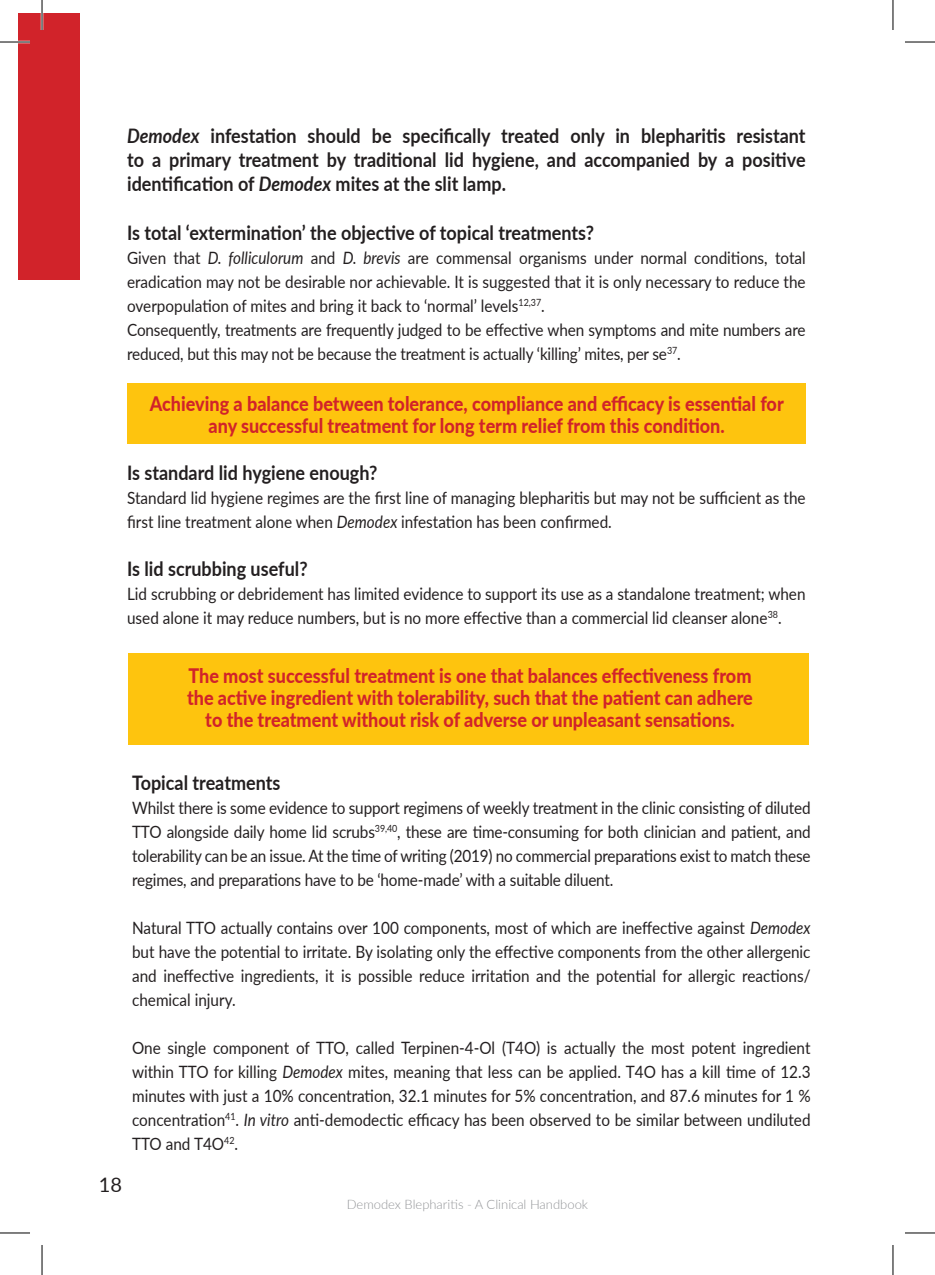
<style>
.page{position:relative;width:935px;height:1275px;background:#fff}
.page>*{position:absolute;margin:0;border:0;box-sizing:border-box;transform-origin:0 0}
.t1{font:800 20px/22px "Lato";color:#d1232a;text-align:center;scale:.9 1}
.t2{font:700 20px/24px "Lato";color:#231f20;text-align:justify;scale:.9 1}
.t3{font:20px "Lato";color:#231f20}
.t4{font:17px/24px "Lato";color:#231f20;text-align:justify;scale:.9 1}
.t5{font:300 13px "Lato";color:#939598}
.s1{font-style:italic}
</style>
<div class="page">
<div style="left:128px;top:653px;width:681px;height:92px;background:#fec40e"></div>
<div style="left:127px;top:383px;width:678px;height:60px;background:#fec40e"></div>
<div style="left:18px;top:14px;width:62px;height:266px;background:#d1232a"></div>
<hr style="left:0;top:41px;width:30px;height:2px;background:#fff">
<hr style="left:41px;top:0;width:2px;height:30px;background:#fff">
<hr style="left:0;top:42px;width:30px;height:1px;background:#000">
<hr style="left:904px;top:42px;width:30px;height:1px;background:#000">
<hr style="left:0;top:1232px;width:30px;height:1px;background:#000">
<hr style="left:904px;top:1232px;width:30px;height:1px;background:#000">
<hr style="left:42px;top:0;width:1px;height:30px;background:#000">
<hr style="left:42px;top:1245px;width:1px;height:30px;background:#000">
<hr style="left:892px;top:0;width:1px;height:30px;background:#000">
<hr style="left:892px;top:1245px;width:1px;height:30px;background:#000">
<p class="t2" style="left:127px;top:123px;width:755px"><span class="s1">Demodex</span> infestation should be specifically treated only in blepharitis resistant to a primary treatment by traditional lid hygiene, and accompanied by a positive identification of <span class="s1">Demodex</span> mites at the slit lamp.</p>
<p class="t2" style="left:127px;top:219px;width:520px">Is total ‘extermination’ the objective of topical treatments?</p>
<p class="t4" style="left:127px;top:245px;width:755px;text-align:left">Given that <span class="s1">D. folliculorum</span> and <span class="s1">D. brevis</span> are commensal organisms under normal conditions, total eradication may not be desirable nor achievable. It is suggested that it is only necessary to reduce the overpopulation of mites and bring it back to ‘normal’ levels<sup>12,37</sup>.<br>Consequently, treatments are frequently judged to be effective when symptoms and mite numbers are reduced, but this may not be because the treatment is actually ‘killing’ mites, per se<sup>37</sup>.</p>
<p class="t1" style="left:150px;top:391px;width:706px">Achieving a balance between tolerance, compliance and efficacy is essential for any successful treatment for long term relief from this condition.</p>
<p class="t2" style="left:127px;top:459px;width:279px">Is standard lid hygiene enough?</p>
<p class="t4" style="left:127px;top:485px;width:755px">Standard lid hygiene regimes are the first line of managing blepharitis but may not be sufficient as the first line treatment alone when <span class="s1">Demodex</span> infestation has been confirmed.</p>
<p class="t2" style="left:127px;top:555px;width:202px">Is lid scrubbing useful?</p>
<p class="t4" style="left:127px;top:581px;width:755px">Lid scrubbing or debridement has limited evidence to support its use as a standalone treatment; when used alone it may reduce numbers, but is no more effective than a commercial lid cleanser alone<sup>38</sup>.</p>
<p class="t1" style="left:187px;top:663px;width:630px">The most successful treatment is one that balances effectiveness from the active ingredient with tolerability, such that the patient can adhere to the treatment without risk of adverse or unpleasant sensations.</p>
<p class="t3" style="left:99px;top:1170px;width:25px">18</p>
<p class="t2" style="left:132px;top:770px;width:166px">Topical treatments</p>
<p class="t4" style="left:132px;top:795px;width:755px">Whilst there is some evidence to support regimens of weekly treatment in the clinic consisting of diluted TTO alongside daily home lid scrubs<sup>39,40</sup>, these are time-consuming for both clinician and patient, and tolerability can be an issue. At the time of writing (2019) no commercial preparations exist to match these regimes, and preparations have to be ‘home-made’ with a suitable diluent.</p>
<p class="t4" style="left:132px;top:915px;width:755px">Natural TTO actually contains over 100 components, most of which are ineffective against <span class="s1">Demodex </span>but have the potential to irritate. By isolating only the effective components from the other allergenic and ineffective ingredients, it is possible reduce irritation and the potential for allergic reactions/ chemical injury.</p>
<p class="t4" style="left:132px;top:1035px;width:755px">One single component of TTO, called Terpinen-4-Ol (T4O) is actually the most potent ingredient within TTO for killing <span class="s1">Demodex</span> mites, meaning that less can be applied. T4O has a kill time of 12.3 minutes with just a 10% concentration, 32.1 minutes for 5% concentration, and 87.6 minutes for 1 % concentration<sup>41</sup>. <span class="s1">In vitro</span> anti-demodectic efficacy has been observed to be similar between undiluted TTO and T4O<sup>42</sup>.</p>
<p class="t5" style="left:347px;top:1195px;width:243px">Demodex Blepharitis - A Clinical Handbook</p>
</div>
